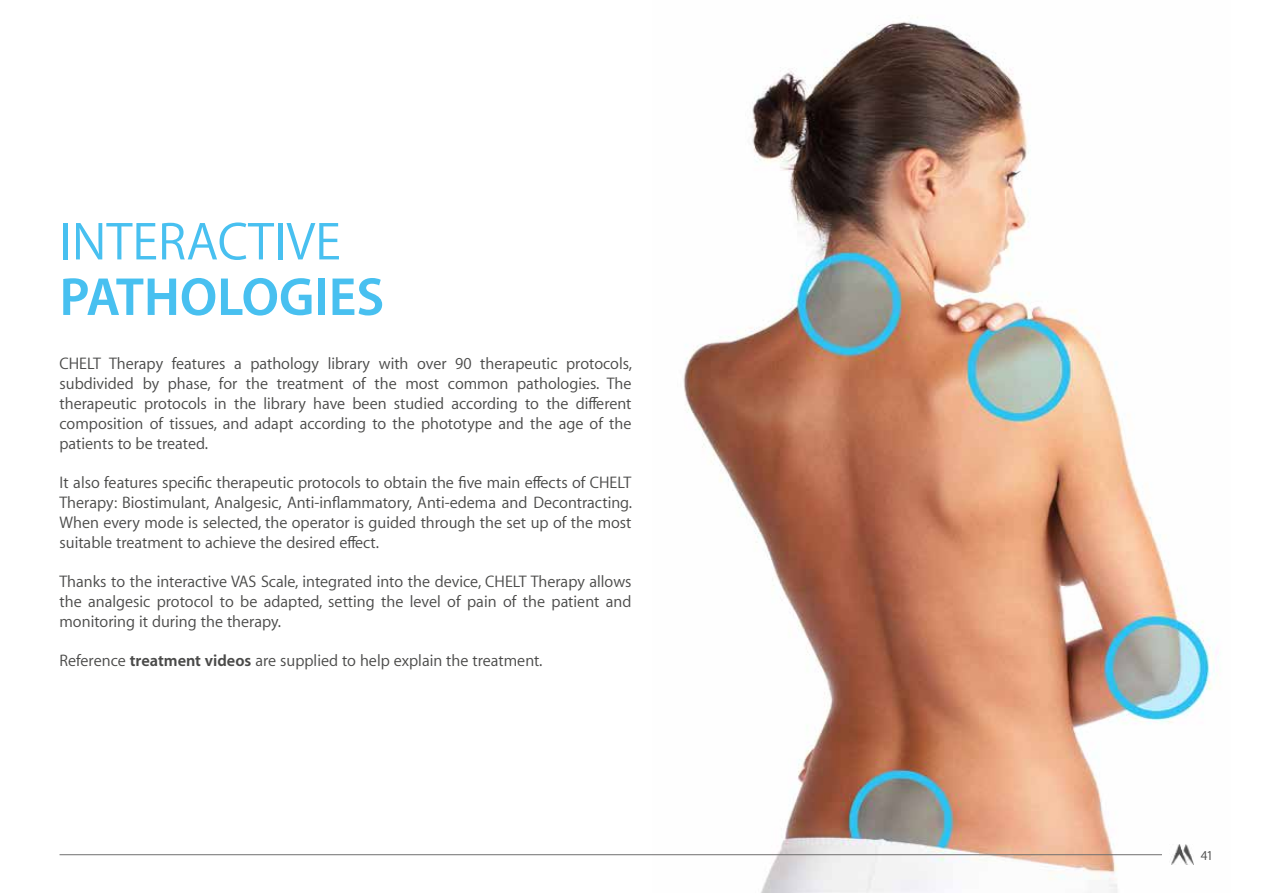
<style>
.page{position:relative;width:1263px;height:893px;background:#fff}
.page>*{position:absolute;margin:0;border:0;box-sizing:border-box;transform-origin:0 0}
.t1{font:54px "Myriad Set Pro Text";color:#48c0f0}
.t2{font:700 54px "Myriad Set Pro";color:#48c0f0}
.t3{font:16.5px/19.8px "Myriad Set Pro Text";color:#4a4a49;text-align:justify}
.t4{font:13.5px "Myriad Set Pro Text";color:#4a4a49}
.s1{font-family:"Myriad Set Pro";font-weight:700}
</style>
<div class="page">
<img style="left:652px;top:17px;width:567px;height:876px">
<hr style="left:60px;top:854px;width:1102px;height:1px;background:#706f6f">
<img style="left:1169px;top:845px;width:24px;height:20px">
<h1 class="t1" style="left:60px;top:200px;width:283px">INTERACTIVE</h1>
<h1 class="t2" style="left:60px;top:255px;width:326px">PATHOLOGIES</h1>
<p class="t3" style="left:60px;top:353px;width:574px">CHELT Therapy features a pathology library with over 90 therapeutic protocols, subdivided by phase, for the treatment of the most common pathologies. The therapeutic protocols in the library have been studied according to the different composition of tissues, and adapt according to the phototype and the age of the patients to be treated.</p>
<p class="t3" style="left:60px;top:472px;width:574px">It also features specific therapeutic protocols to obtain the five main effects of CHELT Therapy: Biostimulant, Analgesic, Anti-inflammatory, Anti-edema and Decontracting.<br>When every mode is selected, the operator is guided through the set up of the most suitable treatment to achieve the desired effect.</p>
<p class="t3" style="left:60px;top:571px;width:573px">Thanks to the interactive VAS Scale, integrated into the device, CHELT Therapy allows the analgesic protocol to be adapted, setting the level of pain of the patient and monitoring it during the therapy.</p>
<p class="t3" style="left:60px;top:650px;width:484px">Reference <span class="s1">treatment videos</span> are supplied to help explain the treatment.</p>
<p class="t4" style="left:1201px;top:845px;width:14px">41</p>
</div>
